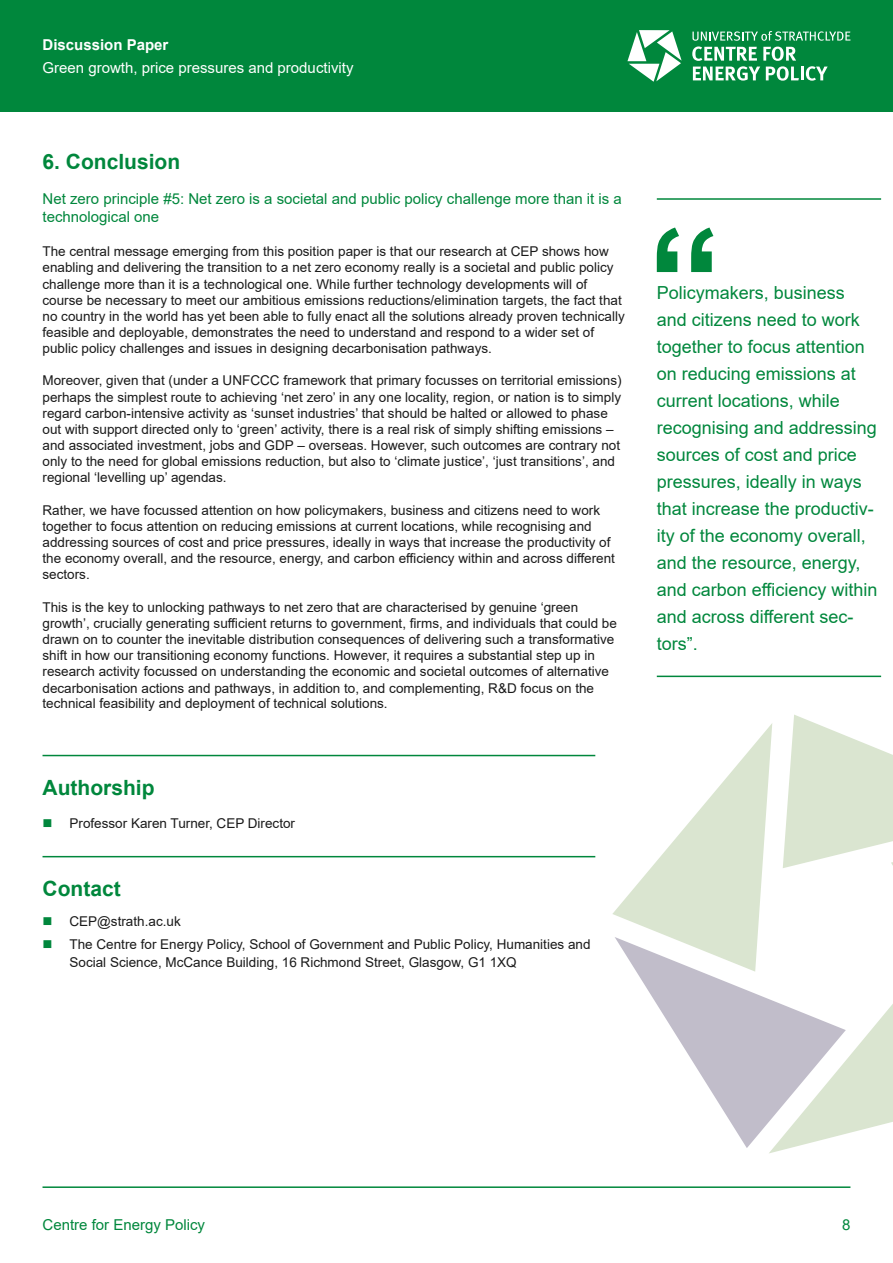
<style>
.page{position:relative;width:893px;height:1263px;background:#fff}
.page>*{position:absolute;margin:0;border:0;box-sizing:border-box;transform-origin:0 0}
.t1{font:21px "Arial Bold MT26";color:#00873c}
.t2{font:700 21px "Arial";color:#00873c}
.t3{font:18px/27px "Arial";color:#00873c}
.t4{font:18px/27px "Arial MT26";color:#00873c}
.t5{font:15px "Arial";color:#00873c}
.t6{font:15px "Arial";color:#fff}
.t7{font:15px "Arial MT26";color:#00873c}
.t8{font:15px "Arial Bold MT26";color:#fff}
.t9{font:13.5px/16.2px "Arial";color:#1a1a1a}
.t10{font:13.5px "Arial MT26";color:#1a1a1a}
.s1{font-family:"Arial MT26"}
</style>
<div class="page">
<div style="left:0;top:0;width:893px;height:112px;background:#00873c"></div>
<hr style="left:43px;top:1186px;width:807px;height:2px;background:#00873c">
<svg style="left:692px;top:31px;width:158px;height:50px"></svg>
<svg style="left:627px;top:30px;width:55px;height:52px"></svg>
<hr style="left:657px;top:198px;width:224px;height:2px;background:#00873c">
<hr style="left:657px;top:676px;width:224px;height:1px;background:#00873c">
<svg style="left:657px;top:227px;width:56px;height:45px"></svg>
<svg style="left:769px;top:1004px;width:124px;height:149px"></svg>
<svg style="left:636px;top:971px;width:210px;height:177px"></svg>
<svg style="left:612px;top:724px;width:160px;height:247px"></svg>
<svg style="left:783px;top:714px;width:110px;height:154px"></svg>
<hr style="left:43px;top:755px;width:552px;height:1px;background:#00873c">
<hr style="left:43px;top:856px;width:552px;height:1px;background:#00873c">
<p class="t8" style="left:43px;top:37px;width:127px">Discussion Paper</p>
<p class="t6" style="left:43px;top:57px;width:312px">Green growth, price pressures and productivity</p>
<h1 class="t2" style="left:43px;top:147px;width:139px">6. Conclusion</h1>
<p class="t5" style="left:43px;top:189px;width:581px">Net zero principle #5: Net zero is a societal and public policy challenge more than it is a</p>
<p class="t7" style="left:43px;top:208px;width:118px">technological one</p>
<p class="t9" style="left:43px;top:243px;width:584px">The central message emerging from this position paper is that our research at CEP shows how enabling and delivering the transition to a net zero economy really is a societal and public policy challenge more than it is a technological one. While further technology developments will of course be necessary to meet our ambitious emissions reductions/elimination targets, the fact that no country in the world has yet been able to fully enact all the solutions already proven technically feasible and deployable, demonstrates the need to understand and respond to a wider set of public policy challenges and issues in designing decarbonisation pathways.</p>
<p class="t9" style="left:43px;top:372px;width:581px">Moreover, given that (under a UNFCCC framework that primary focusses on territorial emissions) perhaps the simplest route to achieving ‘net zero’ in any one locality, region, or nation is to simply regard carbon-intensive activity as ‘sunset industries’ that should be halted or allowed to phase out with support directed only to ‘green’ activity, there is a real risk of simply shifting emissions – and associated investment, jobs and GDP – overseas. However, such outcomes are contrary not only to the need for global emissions reduction, but also to ‘climate justice’, ‘just transitions’, and regional ‘levelling up’ agendas.</p>
<p class="t9" style="left:43px;top:502px;width:559px">Rather, we have focussed attention on how policymakers, business and citizens need to work</p>
<p class="t10" style="left:43px;top:519px;width:551px">together to focus attention on reducing emissions at current locations, while recognising and</p>
<p class="t9" style="left:43px;top:534px;width:574px">addressing sources of cost and price pressures, ideally in ways that increase the productivity of the economy overall, and the resource, energy, and carbon efficiency within and across different sectors.</p>
<p class="t9" style="left:43px;top:598px;width:576px">This is the key to unlocking pathways to net zero that are characterised by genuine ‘green growth’, crucially generating sufficient returns to government, firms, and individuals that could be drawn on to counter the inevitable distribution consequences of delivering such a transformative shift in how our transitioning economy functions. However, it requires a substantial step up in</p>
<p class="t10" style="left:43px;top:664px;width:568px">research activity focussed on understanding the economic and societal outcomes of alternative</p>
<p class="t9" style="left:43px;top:680px;width:553px">decarbonisation actions and pathways, in addition to, and complementing, R&amp;D focus on the technical feasibility and deployment of technical solutions.</p>
<h1 class="t1" style="left:43px;top:775px;width:114px">Authorship</h1>
<p class="t9" style="left:70px;top:815px;width:227px">Professor Karen Turner, CEP Director</p>
<h1 class="t1" style="left:43px;top:877px;width:80px">Contact</h1>
<p class="t9" style="left:70px;top:910px;width:522px;line-height:22.2px">CEP@strath.ac.uk<br>The Centre for Energy Policy, School of Government and Public Policy, Humanities and</p>
<p class="t9" style="left:70px;top:954px;width:449px">Social Science, McCance Building, 16 Richmond Street, Glasgow, G1 1XQ</p>
<h2 class="t3" style="left:657px;top:279px;width:205px">Policymakers, business and citizens need to work</h2>
<h2 class="t4" style="left:657px;top:333px;width:222px">together to focus attention on reducing emissions at current locations, while recognising and addressing</h2>
<h2 class="t3" style="left:657px;top:441px;width:219px">sources of cost and price pressures, ideally in ways that increase the productiv<span class="s1">-</span></h2>
<h2 class="t4" style="left:657px;top:522px;width:211px">ity of the economy overall, and the resource, energy,</h2>
<h2 class="t3" style="left:657px;top:576px;width:222px">and carbon efficiency within and across different sec&shy;tors”.</h2>
<p class="t7" style="left:43px;top:1216px;width:164px">Centre for Energy Policy</p>
<p class="t5" style="left:842px;top:1214px;width:10px">8</p>
</div>
